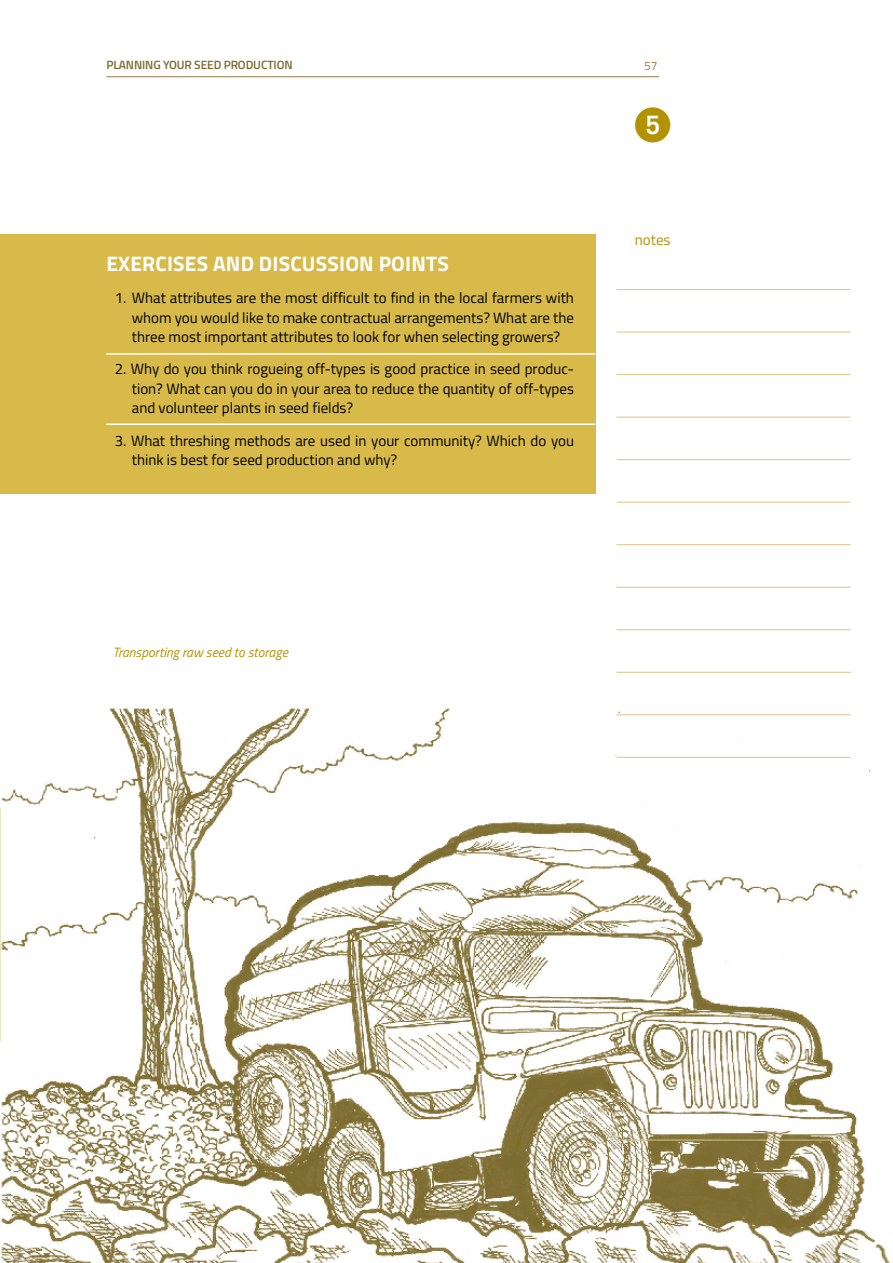
<style>
.page{position:relative;width:893px;height:1263px;background:#fff}
.page>*{position:absolute;margin:0;border:0;box-sizing:border-box;transform-origin:0 0}
.t1{font:36px "European Pi One";color:#b29200}
.t2{font:700 21px "Titillium";letter-spacing:.01em;color:#fff}
.t3{font:15px/19.5px "Titillium";color:#000;text-align:justify}
.t4{font:15px "Titillium";color:#b29200}
.t5{font:italic 13.5px "Titillium";color:#b29200}
.t6{font:600 12px "Titillium";letter-spacing:-.01em;color:#7b6b2e}
.t7{font:12px "Titillium";color:#9f7948}
</style>
<div class="page">
<hr style="left:106px;top:76px;width:553px;height:1px;background:#9f7948">
<hr style="left:617px;top:289px;width:233px;height:1px;background:#dac585">
<hr style="left:617px;top:332px;width:233px;height:1px;background:#dac585">
<hr style="left:617px;top:374px;width:233px;height:1px;background:#dac585">
<img style="left:0;top:708px;width:890px;height:555px">
<hr style="left:617px;top:417px;width:233px;height:1px;background:#dac585">
<hr style="left:617px;top:459px;width:233px;height:1px;background:#dac585">
<hr style="left:617px;top:502px;width:233px;height:1px;background:#dac585">
<hr style="left:617px;top:544px;width:233px;height:1px;background:#dac585">
<hr style="left:617px;top:587px;width:233px;height:1px;background:#dac585">
<hr style="left:617px;top:629px;width:233px;height:1px;background:#dac585">
<hr style="left:617px;top:672px;width:233px;height:1px;background:#dac585">
<hr style="left:617px;top:714px;width:233px;height:1px;background:#dac585">
<hr style="left:617px;top:757px;width:233px;height:1px;background:#dac585">
<div style="left:0;top:234px;width:595px;height:259px;background:#d7ba49"></div>
<hr style="left:106px;top:423px;width:489px;height:2px;background:#fff">
<hr style="left:106px;top:353px;width:489px;height:2px;background:#fff">
<hr style="left:617px;top:1140px;width:233px;height:1px;background:#dac585">
<p class="t6" style="left:106px;top:55px;width:188px">PLANNING YOUR SEED PRODUCTION</p>
<h2 class="t2" style="left:106px;top:247px;width:344px">EXERCISES AND DISCUSSION POINTS</h2>
<p class="t3" style="left:132px;top:287px;width:444px;text-indent:-17px">1. What attributes are the most difficult to find in the local farmers with whom you would like to make contractual arrangements? What are the three most important attributes to look for when selecting growers?</p>
<p class="t3" style="left:132px;top:359px;width:444px;text-indent:-17px">2. Why do you think rogueing off-types is good practice in seed produc&shy;tion? What can you do in your area to reduce the quantity of off-types and volunteer plants in seed fields?</p>
<p class="t3" style="left:132px;top:430px;width:444px;text-indent:-17px">3. What threshing methods are used in your community? Which do you think is best for seed production and why?</p>
<p class="t7" style="left:644px;top:57px;width:15px">57</p>
<h1 class="t1" style="left:635px;top:105px;width:37px">5</h1>
<p class="t4" style="left:635px;top:229px;width:37px">notes</p>
<p class="t5" style="left:113px;top:642px;width:177px">Transporting raw seed to storage</p>
</div>
